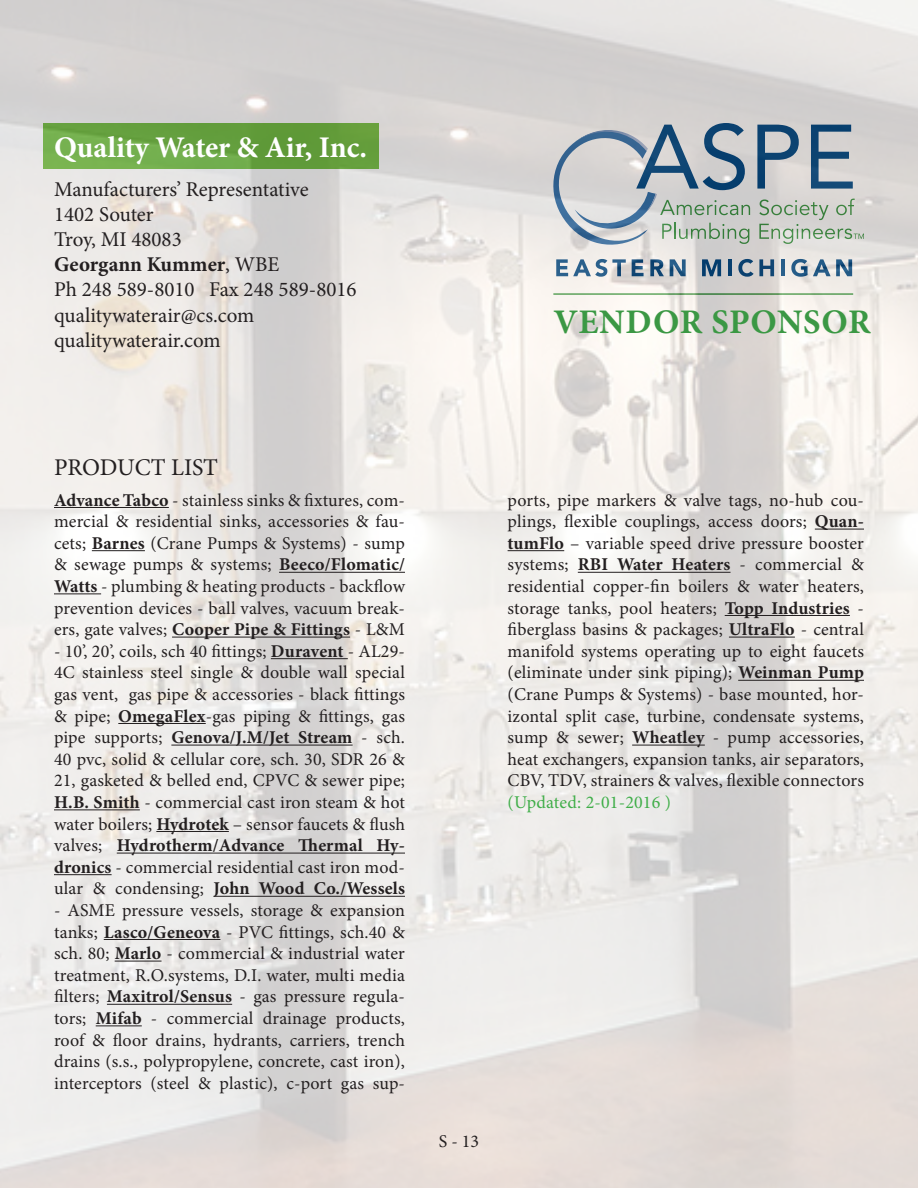
<style>
.page{position:relative;width:918px;height:1188px;background:#fff}
.page>*{position:absolute;margin:0;border:0;box-sizing:border-box;transform-origin:0 0}
.t1{font:700 34.5px "Minion Pro";letter-spacing:.02em;color:#3b9844}
.t2{font:700 30px "Minion Pro";letter-spacing:-.005em;color:#fff}
.t3{font:24px "Minion Pro";letter-spacing:-.005em;color:#231f20}
.t4{font:21px/25.2px "Minion Pro";color:#231f20}
.Product_Listings{font:18px/21.6px "Minion Pro";letter-spacing:.01em;color:#231f20;text-align:justify}
.Product_Listings-2{font:18px "Minion Pro";letter-spacing:.01em;color:#40ae49}
.s1{font-weight:700}
</style>
<div class="page">
<img style="left:0;top:0;width:918px;height:1188px">
<hr style="left:815px;top:529px;width:49px;height:1px;background:#231f20">
<hr style="left:508px;top:550px;width:56px;height:1px;background:#231f20">
<hr style="left:578px;top:572px;width:153px;height:1px;background:#231f20">
<hr style="left:725px;top:615px;width:125px;height:1px;background:#231f20">
<hr style="left:729px;top:637px;width:66px;height:1px;background:#231f20">
<hr style="left:738px;top:680px;width:126px;height:1px;background:#231f20">
<hr style="left:632px;top:745px;width:73px;height:1px;background:#231f20">
<hr style="left:54px;top:507px;width:115px;height:1px;background:#231f20">
<hr style="left:92px;top:550px;width:53px;height:1px;background:#231f20">
<hr style="left:279px;top:572px;width:126px;height:1px;background:#231f20">
<hr style="left:54px;top:593px;width:47px;height:1px;background:#231f20">
<hr style="left:172px;top:637px;width:178px;height:1px;background:#231f20">
<hr style="left:271px;top:658px;width:77px;height:1px;background:#231f20">
<hr style="left:118px;top:723px;width:88px;height:1px;background:#231f20">
<hr style="left:171px;top:745px;width:182px;height:1px;background:#231f20">
<hr style="left:54px;top:809px;width:86px;height:1px;background:#231f20">
<hr style="left:156px;top:831px;width:73px;height:1px;background:#231f20">
<hr style="left:117px;top:853px;width:288px;height:1px;background:#231f20">
<hr style="left:54px;top:874px;width:58px;height:1px;background:#231f20">
<hr style="left:214px;top:896px;width:191px;height:1px;background:#231f20">
<hr style="left:104px;top:939px;width:116px;height:1px;background:#231f20">
<hr style="left:115px;top:961px;width:47px;height:1px;background:#231f20">
<hr style="left:107px;top:1004px;width:125px;height:1px;background:#231f20">
<hr style="left:96px;top:1025px;width:46px;height:1px;background:#231f20">
<p class="t2" style="left:54px;top:126px;width:315px">Quality Water &amp; Air, Inc.</p>
<p class="t4" style="left:54px;top:176px;width:304px">Manufacturers’ Representative<br>1402 Souter<br>Troy, MI 48083<br><span class="s1">Georgann Kummer</span>, WBE<br>Ph 248 589-8010 Fax 248 589-8016 qualitywaterair@cs.com qualitywaterair.com</p>
<p class="t1" style="left:553px;top:297px;width:319px">VENDOR SPONSOR</p>
<p class="t3" style="left:54px;top:451px;width:166px">PRODUCT LIST</p>
<p class="Product_Listings" style="left:54px;top:489px;width:353px"><span class="s1">Advance Tabco</span> - stainless sinks &amp; fixtures, com&shy;mercial &amp; residential sinks, accessories &amp; fau&shy;cets; <span class="s1">Barnes</span> (Crane Pumps &amp; Systems) - sump &amp; sewage pumps &amp; systems; <span class="s1">Beeco/Flomatic/ Watts</span> - plumbing &amp; heating products - backflow prevention devices - ball valves, vacuum break&shy;ers, gate valves; <span class="s1">Cooper Pipe &amp; Fittings</span> - L&amp;M</p>
<p class="Product_Listings" style="left:54px;top:640px;width:353px">- 10’, 20’, coils, sch 40 fittings; <span class="s1">Duravent</span> - AL29- 4C stainless steel single &amp; double wall special gas vent, gas pipe &amp; accessories - black fittings &amp; pipe; <span class="s1">OmegaFlex</span>-gas piping &amp; fittings, gas pipe supports; <span class="s1">Genova/J.M/Jet Stream</span> - sch.<br>40 pvc, solid &amp; cellular core, sch. 30, SDR 26 &amp; 21, gasketed &amp; belled end, CPVC &amp; sewer pipe; <span class="s1">H.B. Smith</span> - commercial cast iron steam &amp; hot water boilers; <span class="s1">Hydrotek</span> – sensor faucets &amp; flush valves; <span class="s1">Hydrotherm/Advance Thermal Hy&shy;dronics</span> - commercial residential cast iron mod&shy;ular &amp; condensing; <span class="s1">John Wood Co./Wessels</span></p>
<p class="Product_Listings" style="left:54px;top:900px;width:353px">- ASME pressure vessels, storage &amp; expansion tanks; <span class="s1">Lasco/Geneova</span> - PVC fittings, sch.40 &amp; sch. 80; <span class="s1">Marlo</span> - commercial &amp; industrial water treatment, R.O.systems, D.I. water, multi media filters; <span class="s1">Maxitrol/Sensus</span> - gas pressure regula&shy;tors; <span class="s1">Mifab</span> - commercial drainage products, roof &amp; floor drains, hydrants, carriers, trench drains (s.s., polypropylene, concrete, cast iron), interceptors (steel &amp; plastic), c-port gas sup-</p>
<p class="Product_Listings" style="left:508px;top:489px;width:358px">ports, pipe markers &amp; valve tags, no-hub cou&shy;plings, flexible couplings, access doors; <span class="s1">Quan&shy;tumFlo</span> – variable speed drive pressure booster systems; <span class="s1">RBI Water Heaters</span> - commercial &amp; residential copper-fin boilers &amp; water heaters, storage tanks, pool heaters; <span class="s1">Topp Industries</span> - fiberglass basins &amp; packages; <span class="s1">UltraFlo</span> - central manifold systems operating up to eight faucets (eliminate under sink piping); <span class="s1">Weinman Pump </span>(Crane Pumps &amp; Systems) - base mounted, hor&shy;izontal split case, turbine, condensate systems, sump &amp; sewer; <span class="s1">Wheatley</span> - pump accessories, heat exchangers, expansion tanks, air separators, CBV, TDV, strainers &amp; valves, flexible connectors</p>
<p class="Product_Listings-2" style="left:508px;top:790px;width:165px">(Updated: 2-01-2016 )</p>
<p class="Product_Listings" style="left:439px;top:1131px;width:42px">S - 13</p>
</div>
